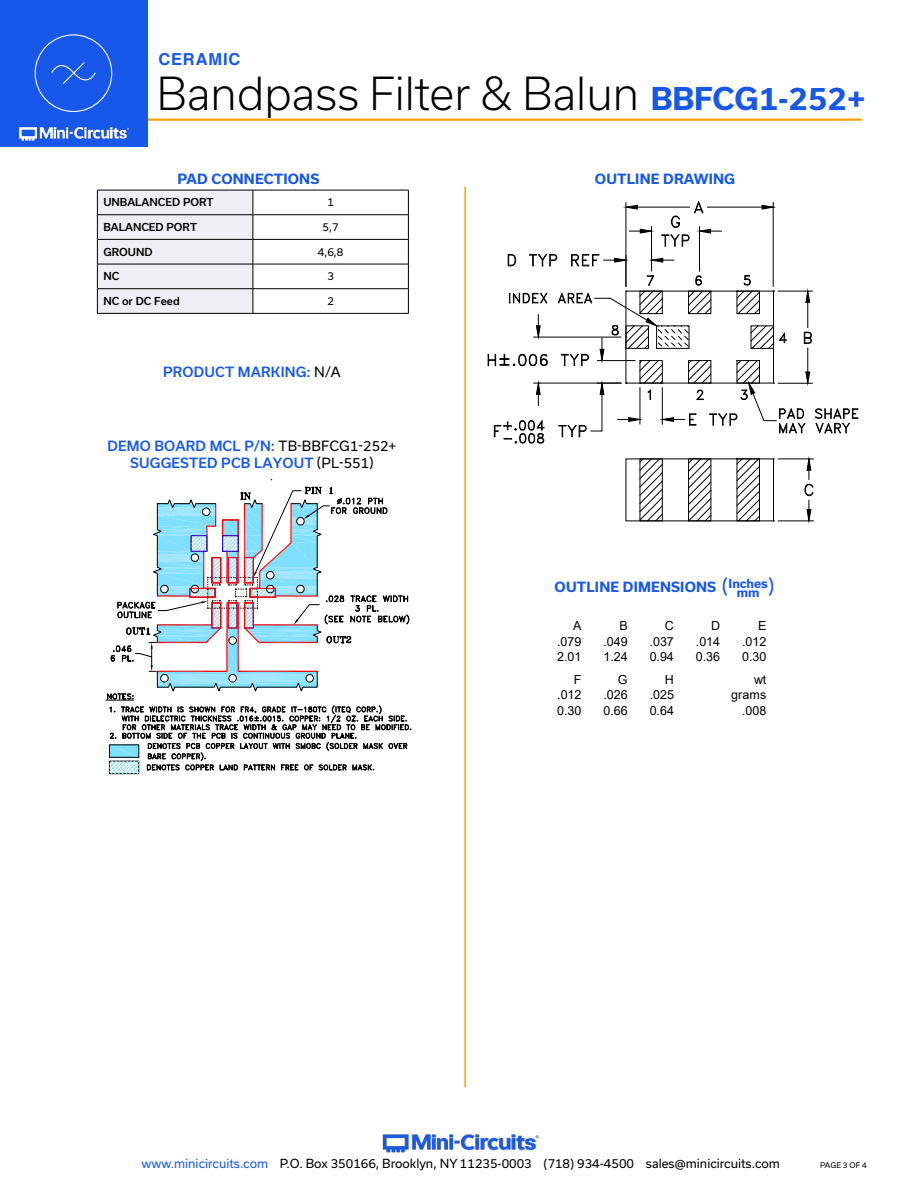
<style>
.page{position:relative;width:918px;height:1188px;background:#fff}
.page>*{position:absolute;margin:0;border:0;box-sizing:border-box;transform-origin:0 0}
.t1{font:300 43.5px "Usual";color:#000}
.t2{font:700 30px "Usual";color:#1758ea}
.t3{font:700 16.5px "Helvetica";letter-spacing:.05em;color:#1758ea}
.t4{font:500 13.5px/16.2px "Usual";letter-spacing:.015em;color:#1758ea;text-align:center}
.t5{font:700 13.5px "Usual";letter-spacing:.015em;color:#1758ea}
.t6{font:12.45px "Arial";color:#000}
.t7{font:12px "Usual";color:#000}
.t8{font:700 12px "Usual";color:#1758ea}
.t9{font:500 10.5px "Usual";color:#000}
.t10{font:10.5px "Usual";color:#000}
.t11{font:7.5px "Usual";color:#000}
.s1{font-weight:400;color:#000}
.s2{font-weight:400;font-size:19.5px}
.s3{color:#1758ea}
</style>
<div class="page">
<hr style="left:129px;top:118px;width:733px;height:3px;background:#ffa200">
<div style="left:0;top:0;width:147px;height:147px;background:#1758ea"></div>
<img style="left:19px;top:126px;width:110px;height:15px">
<div style="left:35px;top:34px;width:77px;height:78px;border:1px solid #fff;border-radius:50%"></div>
<svg style="left:51px;top:62px;width:45px;height:22px"></svg>
<img style="left:382px;top:1134px;width:157px;height:19px">
<hr style="left:253px;top:190px;width:156px;height:1px;background:#000">
<hr style="left:253px;top:214px;width:156px;height:1px;background:#000">
<hr style="left:253px;top:239px;width:156px;height:1px;background:#000">
<hr style="left:253px;top:264px;width:156px;height:1px;background:#000">
<hr style="left:253px;top:288px;width:156px;height:1px;background:#000">
<svg style="left:97px;top:190px;width:157px;height:123px;background:#e2e2e7"></svg>
<svg style="left:408px;top:190px;width:1px;height:123px"></svg>
<hr style="left:97px;top:313px;width:156px;height:1px;background:#000">
<hr style="left:253px;top:313px;width:156px;height:1px;background:#000">
<hr style="left:464px;top:187px;width:2px;height:900px;background:#ffa200">
<hr style="left:651px;top:227px;width:1px;height:44px;background:#000">
<hr style="left:699px;top:227px;width:1px;height:44px;background:#000">
<svg style="left:639px;top:458px;width:24px;height:64px"></svg>
<svg style="left:688px;top:458px;width:24px;height:64px"></svg>
<svg style="left:736px;top:458px;width:24px;height:64px"></svg>
<div style="left:688px;top:459px;width:23px;height:62px;border:1px solid #000"></div>
<div style="left:640px;top:459px;width:23px;height:62px;border:1px solid #000"></div>
<div style="left:626px;top:459px;width:148px;height:62px;border:1px solid #000"></div>
<hr style="left:626px;top:202px;width:1px;height:85px;background:#000">
<hr style="left:773px;top:202px;width:1px;height:85px;background:#000">
<hr style="left:707px;top:207px;width:55px;height:1px;background:#000">
<svg style="left:623px;top:201px;width:99px;height:46px"></svg>
<svg style="left:761px;top:205px;width:15px;height:5px"></svg>
<hr style="left:778px;top:521px;width:36px;height:1px;background:#000">
<hr style="left:778px;top:459px;width:36px;height:1px;background:#000">
<svg style="left:804px;top:456px;width:10px;height:68px"></svg>
<svg style="left:488px;top:254px;width:371px;height:190px"></svg>
<svg style="left:106px;top:486px;width:305px;height:288px"></svg>
<h3 class="t3" style="left:158px;top:49px;width:83px">CERAMIC</h3>
<h1 class="t1" style="left:157px;top:76px;width:484px">Bandpass Filter &amp; Balun</h1>
<h2 class="t2" style="left:651px;top:82px;width:216px">BBFCG1-252+</h2>
<p class="t5" style="left:178px;top:174px;width:143px">PAD CONNECTIONS</p>
<p class="t9" style="left:103px;top:198px;width:112px">UNBALANCED PORT</p>
<p class="t10" style="left:327px;top:197px;width:8px">1</p>
<p class="t9" style="left:103px;top:223px;width:95px">BALANCED PORT</p>
<p class="t10" style="left:323px;top:222px;width:18px">5,7</p>
<p class="t9" style="left:103px;top:247px;width:51px">GROUND</p>
<p class="t10" style="left:318px;top:247px;width:27px">4,6,8</p>
<p class="t9" style="left:103px;top:272px;width:17px">NC</p>
<p class="t10" style="left:327px;top:271px;width:8px">3</p>
<p class="t9" style="left:103px;top:297px;width:78px">NC or DC Feed</p>
<p class="t10" style="left:327px;top:296px;width:8px">2</p>
<p class="t4" style="left:163px;top:365px;width:179px">PRODUCT MARKING: <span class="s1">N/A</span></p>
<p class="t4" style="left:107px;top:439px;width:291px">DEMO BOARD MCL P/N: <span class="s1">TB-BBFCG1-252+<br></span>SUGGESTED PCB LAYOUT <span class="s1">(PL-551)</span></p>
<p class="t5" style="left:595px;top:174px;width:142px">OUTLINE DRAWING</p>
<p class="t5" style="left:555px;top:581px;width:215px">OUTLINE DIMENSIONS <span class="s2">(</span><sup>Inches</sup></p>
<p class="t8" style="left:737px;top:588px;width:39px">mm <sup>)</sup></p>
<p class="t6" style="left:573px;top:621px;width:10px">A</p>
<p class="t6" style="left:619px;top:621px;width:10px">B</p>
<p class="t6" style="left:665px;top:621px;width:11px">C</p>
<p class="t6" style="left:711px;top:621px;width:11px">D</p>
<p class="t6" style="left:758px;top:621px;width:10px">E</p>
<p class="t6" style="left:557px;top:637px;width:26px">.079</p>
<p class="t6" style="left:603px;top:637px;width:26px">.049</p>
<p class="t6" style="left:650px;top:637px;width:26px">.037</p>
<p class="t6" style="left:696px;top:637px;width:26px">.014</p>
<p class="t6" style="left:742px;top:637px;width:26px">.012</p>
<p class="t6" style="left:557px;top:652px;width:26px">2.01</p>
<p class="t6" style="left:603px;top:652px;width:26px">1.24</p>
<p class="t6" style="left:650px;top:652px;width:26px">0.94</p>
<p class="t6" style="left:696px;top:652px;width:26px">0.36</p>
<p class="t6" style="left:742px;top:652px;width:26px">0.30</p>
<p class="t6" style="left:574px;top:675px;width:9px">F</p>
<p class="t6" style="left:618px;top:675px;width:11px">G</p>
<p class="t6" style="left:665px;top:675px;width:11px">H</p>
<p class="t6" style="left:754px;top:675px;width:14px">wt</p>
<p class="t6" style="left:557px;top:690px;width:26px">.012</p>
<p class="t6" style="left:603px;top:690px;width:26px">.026</p>
<p class="t6" style="left:650px;top:690px;width:26px">.025</p>
<p class="t6" style="left:731px;top:690px;width:37px">grams</p>
<p class="t6" style="left:557px;top:706px;width:26px">0.30</p>
<p class="t6" style="left:603px;top:706px;width:26px">0.66</p>
<p class="t6" style="left:650px;top:706px;width:26px">0.64</p>
<p class="t6" style="left:742px;top:706px;width:26px">.008</p>
<p class="t7" style="left:141px;top:1159px;width:640px"><span class="s3">www.minicircuits.com</span> P.O. Box 350166, Brooklyn, NY 11235-0003 (718) 934-4500 sales@minicircuits.com</p>
<p class="t11" style="left:820px;top:1162px;width:48px">PAGE 3 OF 4</p>
</div>
